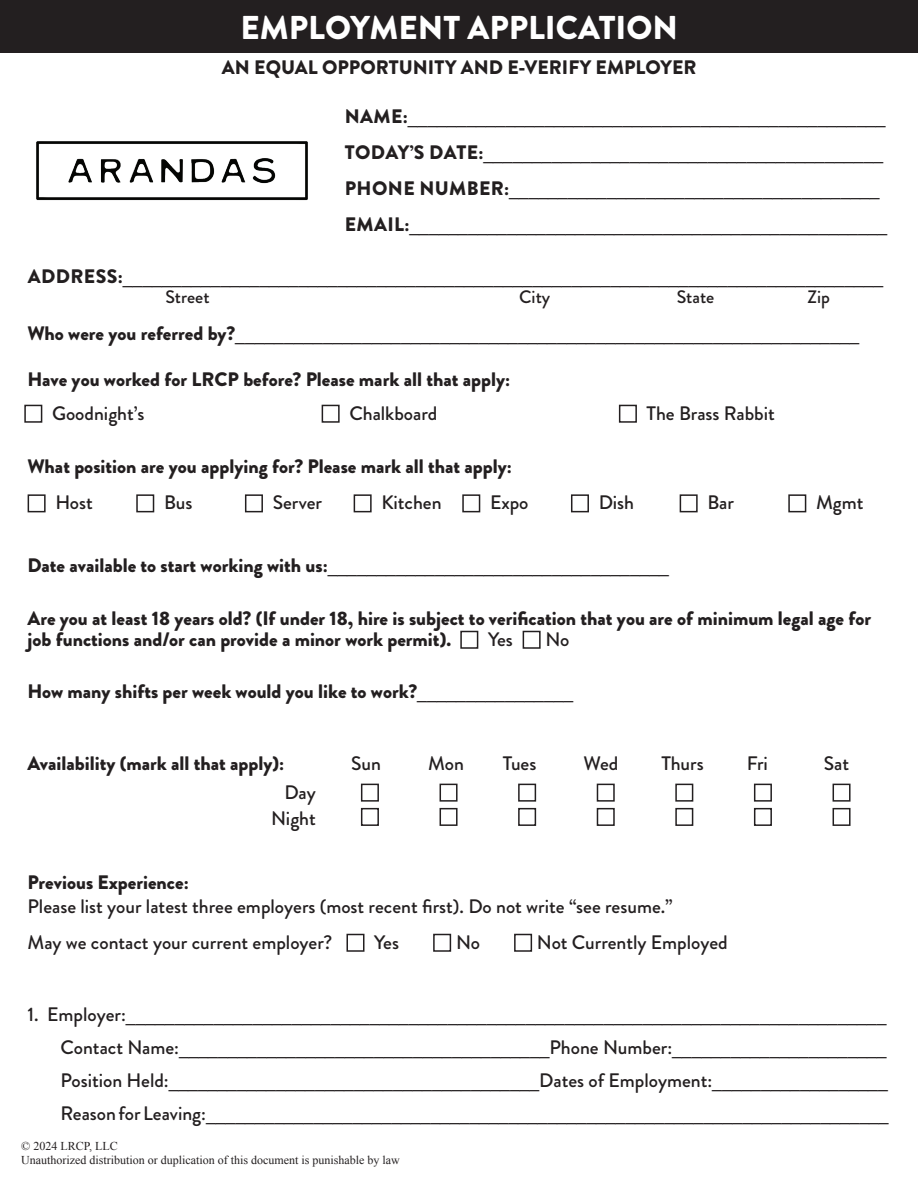
<style>
.page{position:relative;width:918px;height:1188px;background:#fff}
.page>*{position:absolute;margin:0;border:0;box-sizing:border-box;transform-origin:0 0}
.t1{font:900 33px "Brandon Grotesque";color:#fff}
.t2{font:700 19.5px/33px "Times New Roman";color:#231f20;text-align:justify}
.t3{font:900 19.5px/21px "Brandon Grotesque";color:#231f20}
.t4{font:500 19.5px/36px "Brandon Grotesque";color:#231f20}
.t5{font:500 18px "Brandon Grotesque";color:#231f20}
.t6{font:12px/14.4px "Times New Roman";color:#231f20}
.s1{font-family:"Brandon Grotesque";font-weight:900}
.s2{font-family:"Times New Roman";font-weight:700}
.s3{font-family:"Brandon Grotesque";font-weight:500}
</style>
<div class="page">
<div style="left:0;top:0;width:918px;height:52px;background:#231f20"></div>
<div style="left:28px;top:494px;width:18px;height:18px;border:2px solid #231f20"></div>
<div style="left:136px;top:494px;width:18px;height:18px;border:2px solid #231f20"></div>
<div style="left:245px;top:494px;width:18px;height:18px;border:2px solid #231f20"></div>
<div style="left:354px;top:494px;width:18px;height:18px;border:2px solid #231f20"></div>
<div style="left:462px;top:494px;width:18px;height:18px;border:2px solid #231f20"></div>
<div style="left:571px;top:494px;width:18px;height:18px;border:2px solid #231f20"></div>
<div style="left:680px;top:494px;width:18px;height:18px;border:2px solid #231f20"></div>
<div style="left:788px;top:494px;width:18px;height:18px;border:2px solid #231f20"></div>
<div style="left:460px;top:631px;width:18px;height:18px;border:2px solid #231f20"></div>
<div style="left:523px;top:631px;width:18px;height:18px;border:2px solid #231f20"></div>
<div style="left:346px;top:934px;width:18px;height:18px;border:2px solid #231f20"></div>
<div style="left:433px;top:934px;width:18px;height:18px;border:2px solid #231f20"></div>
<div style="left:514px;top:934px;width:18px;height:18px;border:2px solid #231f20"></div>
<div style="left:518px;top:784px;width:18px;height:18px;border:2px solid #231f20"></div>
<div style="left:440px;top:784px;width:18px;height:18px;border:2px solid #231f20"></div>
<div style="left:361px;top:784px;width:18px;height:18px;border:2px solid #231f20"></div>
<div style="left:754px;top:784px;width:18px;height:18px;border:2px solid #231f20"></div>
<div style="left:597px;top:784px;width:18px;height:18px;border:2px solid #231f20"></div>
<div style="left:833px;top:784px;width:18px;height:18px;border:2px solid #231f20"></div>
<div style="left:675px;top:784px;width:18px;height:18px;border:2px solid #231f20"></div>
<div style="left:518px;top:808px;width:18px;height:18px;border:2px solid #231f20"></div>
<div style="left:440px;top:808px;width:18px;height:18px;border:2px solid #231f20"></div>
<div style="left:361px;top:808px;width:18px;height:18px;border:2px solid #231f20"></div>
<div style="left:754px;top:808px;width:18px;height:18px;border:2px solid #231f20"></div>
<div style="left:597px;top:808px;width:18px;height:18px;border:2px solid #231f20"></div>
<div style="left:833px;top:808px;width:18px;height:18px;border:2px solid #231f20"></div>
<div style="left:675px;top:808px;width:18px;height:18px;border:2px solid #231f20"></div>
<div style="left:24px;top:405px;width:18px;height:18px;border:2px solid #231f20"></div>
<div style="left:322px;top:405px;width:18px;height:18px;border:2px solid #231f20"></div>
<div style="left:619px;top:405px;width:18px;height:18px;border:2px solid #231f20"></div>
<img style="left:36px;top:141px;width:272px;height:60px">
<h1 class="t1" style="left:241px;top:4px;width:439px">EMPLOYMENT APPLICATION</h1>
<p class="t3" style="left:222px;top:57px;width:476px">AN EQUAL OPPORTUNITY AND E-VERIFY EMPLOYER</p>
<p class="t2" style="left:345px;top:98px;width:544px;line-height:36px;text-align:left"><span class="s1">NAME:</span>_________________________________________________ <span class="s1">TODAY’S DATE:</span>_________________________________________ <span class="s1">PHONE NUMBER:</span>______________________________________ <span class="s1">EMAIL:</span>_________________________________________________</p>
<p class="t2" style="left:28px;top:259px;width:857px"><span class="s1">ADDRESS:</span>______________________________________________________________________________</p>
<p class="t5" style="left:166px;top:284px;width:46px">Street</p>
<p class="t5" style="left:519px;top:284px;width:32px">City</p>
<p class="t5" style="left:677px;top:284px;width:39px">State</p>
<p class="t5" style="left:808px;top:284px;width:24px">Zip</p>
<p class="t2" style="left:28px;top:316px;width:833px"><span class="s1">Who were you referred by?</span>________________________________________________________________</p>
<p class="t3" style="left:28px;top:370px;width:484px">Have you worked for LRCP before? Please mark all that apply:</p>
<p class="t4" style="left:52px;top:395px;width:94px">Goodnight’s</p>
<p class="t4" style="left:349px;top:395px;width:90px">Chalkboard</p>
<p class="t4" style="left:647px;top:395px;width:130px">The Brass Rabbit</p>
<p class="t3" style="left:28px;top:456px;width:486px">What position are you applying for? Please mark all that apply:</p>
<p class="t4" style="left:55px;top:485px;width:39px">Host</p>
<p class="t4" style="left:164px;top:485px;width:30px">Bus</p>
<p class="t4" style="left:273px;top:485px;width:51px">Server</p>
<p class="t4" style="left:381px;top:485px;width:62px">Kitchen</p>
<p class="t4" style="left:490px;top:485px;width:40px">Expo</p>
<p class="t4" style="left:599px;top:485px;width:37px">Dish</p>
<p class="t4" style="left:707px;top:485px;width:28px">Bar</p>
<p class="t4" style="left:816px;top:485px;width:49px">Mgmt</p>
<p class="t2" style="left:28px;top:549px;width:643px"><span class="s1">Date available to start working with us:</span>___________________________________</p>
<p class="t3" style="left:28px;top:608px;width:845px">Are you at least 18 years old? (If under 18, hire is subject to verification that you are of minimum legal age for job functions and/or can provide a minor work permit).</p>
<p class="t4" style="left:488px;top:621px;width:26px">Yes</p>
<p class="t4" style="left:545px;top:621px;width:25px">No</p>
<p class="t3" style="left:28px;top:681px;width:547px">How many shifts per week would you like to work?<span class="s2">________________</span></p>
<p class="t3" style="left:28px;top:753px;width:258px">Availability (mark all that apply):</p>
<p class="t4" style="left:351px;top:746px;width:31px">Sun</p>
<p class="t4" style="left:428px;top:746px;width:37px">Mon</p>
<p class="t4" style="left:503px;top:746px;width:35px">Tues</p>
<p class="t4" style="left:584px;top:746px;width:36px">Wed</p>
<p class="t4" style="left:661px;top:746px;width:44px">Thurs</p>
<p class="t4" style="left:747px;top:746px;width:23px">Fri</p>
<p class="t4" style="left:824px;top:746px;width:27px">Sat</p>
<p class="t4" style="left:271px;top:780px;width:46px;line-height:25.5px;text-align:right">Day<br>Night</p>
<p class="t3" style="left:28px;top:872px;width:163px">Previous Experience:</p>
<p class="t4" style="left:28px;top:888px;width:647px">Please list your latest three employers (most recent first). Do not write “see resume.”<br>May we contact your current employer?</p>
<p class="t4" style="left:374px;top:924px;width:26px">Yes</p>
<p class="t4" style="left:456px;top:924px;width:25px">No</p>
<p class="t4" style="left:537px;top:924px;width:192px">Not Currently Employed</p>
<p class="t2" style="left:61px;top:997px;width:830px;text-indent:-33px"><span class="s3">1. Employer:</span>______________________________________________________________________________ <span class="s3">Contact Name:</span>______________________________________<span class="s3">Phone Number:</span>______________________ <span class="s3">Position Held:</span>______________________________________<span class="s3">Dates of Employment:</span>__________________ <span class="s3">Reason for Leaving:</span>______________________________________________________________________</p>
<p class="t6" style="left:21px;top:1138px;width:380px">© 2024 LRCP, LLC<br>Unauthorized distribution or duplication of this document is punishable by law</p>
</div>
